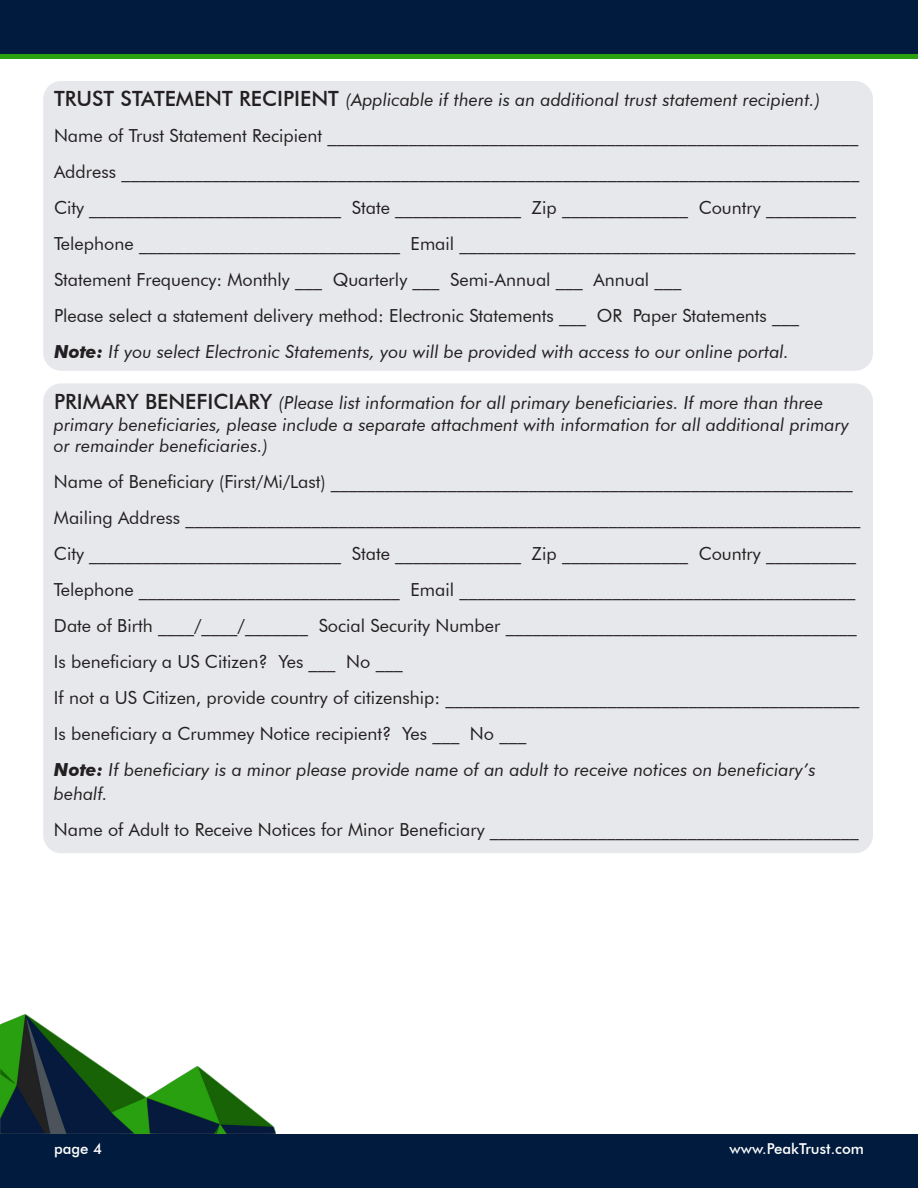
<style>
.page{position:relative;width:918px;height:1188px;background:#fff}
.page>*{position:absolute;margin:0;border:0;box-sizing:border-box;transform-origin:0 0}
.Peak_Body{font:18px "Futura BT";color:#231f20}
.Peak_Body-2{font:italic 18px/21.6px "Futura BT";color:#231f20}
.t1{font:500 15px "Futura BT";color:#fff}
.s1{font-weight:500;font-style:normal;font-size:21px}
.s2{font-weight:700}
</style>
<div class="page">
<img style="left:0;top:1014px;width:275px;height:120px">
<div style="left:0;top:1134px;width:918px;height:54px;background:#001b3e"></div>
<div style="left:0;top:0;width:918px;height:54px;background:#001b3e"></div>
<hr style="left:0;top:54px;width:918px;height:4px;background:#29a010">
<div style="left:43px;top:383px;width:830px;height:470px;background:#e7e8ec;border-radius:18px"></div>
<div style="left:43px;top:81px;width:830px;height:290px;background:#e7e8ec;border-radius:18px"></div>
<p class="Peak_Body-2" style="left:54px;top:89px;width:768px"><span class="s1">TRUST STATEMENT RECIPIENT</span> (Applicable if there is an additional trust statement recipient.)</p>
<p class="Peak_Body" style="left:54px;top:125px;width:806px">Name of Trust Statement Recipient ___________________________________________________________</p>
<p class="Peak_Body" style="left:54px;top:161px;width:807px">Address __________________________________________________________________________________</p>
<p class="Peak_Body" style="left:54px;top:197px;width:804px">City ____________________________ State ______________ Zip ______________ Country __________</p>
<p class="Peak_Body" style="left:54px;top:233px;width:803px">Telephone _____________________________ Email ____________________________________________</p>
<p class="Peak_Body" style="left:54px;top:269px;width:629px">Statement Frequency: Monthly ___ Quarterly ___ Semi-Annual ___ Annual ___</p>
<p class="Peak_Body" style="left:54px;top:305px;width:747px">Please select a statement delivery method: Electronic Statements ___ OR Paper Statements ___</p>
<p class="Peak_Body-2" style="left:54px;top:341px;width:737px"><span class="s2">Note:</span> If you select Electronic Statements, you will be provided with access to our online portal.</p>
<p class="Peak_Body-2" style="left:54px;top:392px;width:797px"><span class="s1">PRIMARY BENEFICIARY</span> (Please list information for all primary beneficiaries. If more than three primary beneficiaries, please include a separate attachment with information for all additional primary or remainder beneficiaries.)</p>
<p class="Peak_Body" style="left:54px;top:471px;width:800px">Name of Beneficiary (First/Mi/Last) __________________________________________________________</p>
<p class="Peak_Body" style="left:54px;top:507px;width:808px">Mailing Address ___________________________________________________________________________</p>
<p class="Peak_Body" style="left:54px;top:543px;width:804px">City ____________________________ State ______________ Zip ______________ Country __________</p>
<p class="Peak_Body" style="left:54px;top:579px;width:803px">Telephone _____________________________ Email ____________________________________________</p>
<p class="Peak_Body" style="left:54px;top:615px;width:804px">Date of Birth ____/____/_______ Social Security Number _______________________________________</p>
<p class="Peak_Body" style="left:54px;top:651px;width:350px">Is beneficiary a US Citizen? Yes ___ No ___</p>
<p class="Peak_Body" style="left:54px;top:687px;width:807px">If not a US Citizen, provide country of citizenship: ______________________________________________</p>
<p class="Peak_Body" style="left:54px;top:723px;width:474px">Is beneficiary a Crummey Notice recipient? Yes ___ No ___</p>
<p class="Peak_Body-2" style="left:54px;top:758px;width:764px;line-height:24px"><span class="s2">Note:</span> If beneficiary is a minor please provide name of an adult to receive notices on beneficiary’s behalf.</p>
<p class="Peak_Body" style="left:54px;top:819px;width:806px">Name of Adult to Receive Notices for Minor Beneficiary _________________________________________</p>
<p class="t1" style="left:54px;top:1140px;width:50px">page 4</p>
<p class="t1" style="left:730px;top:1139px;width:136px">www.PeakTrust.com</p>
</div>
